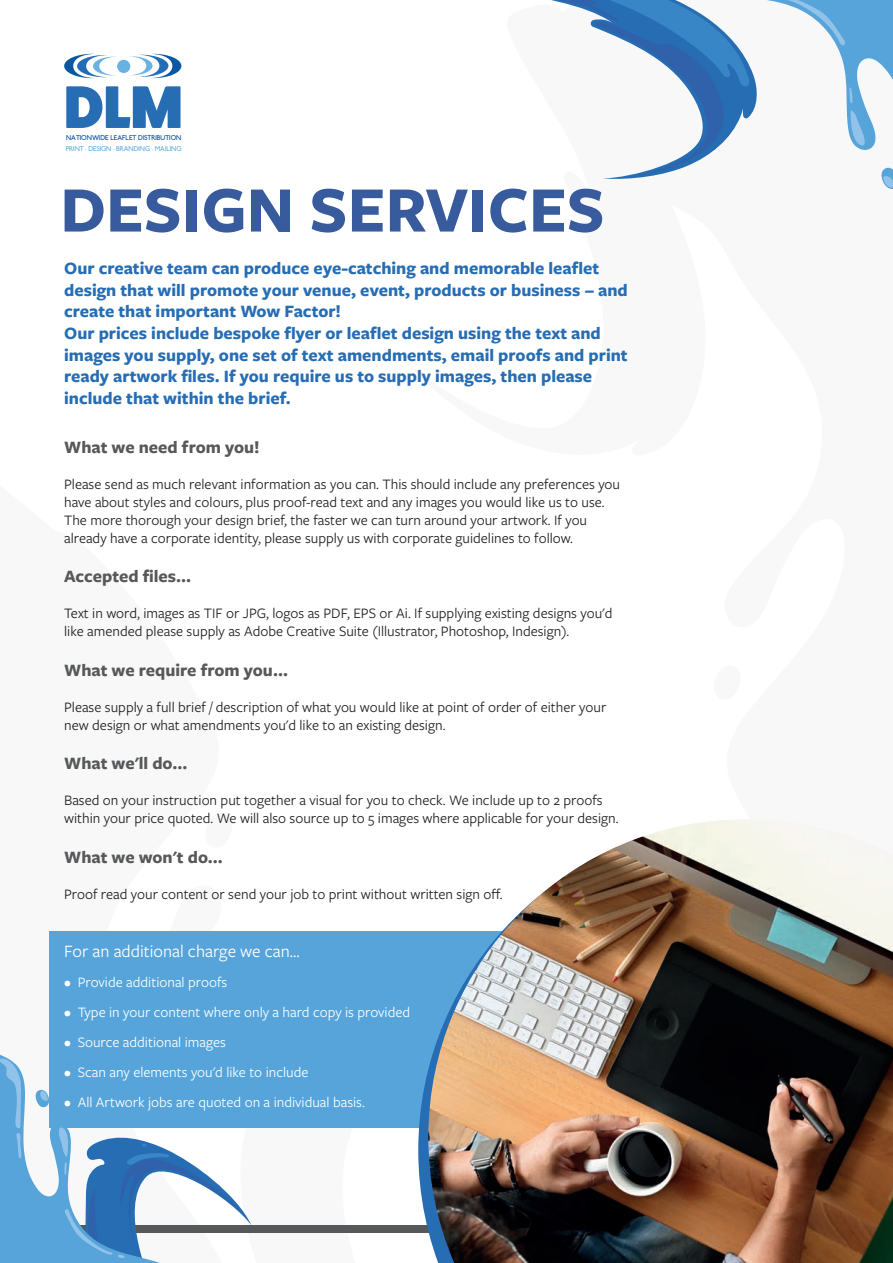
<style>
.page{position:relative;width:893px;height:1263px;background:#fff}
.page>*{position:absolute;margin:0;border:0;box-sizing:border-box;transform-origin:0 0}
.t1{font:700 67.2px "Freight Sans Pro";color:#375b9d}
.t2{font:800 60.3px "Fat Frank";color:#266db4}
.t3{font:700 18px/21.6px "Freight Sans Pro";color:#266db4}
.t4{font:700 18px "Freight Sans Pro";color:#57585a}
.t5{font:18px "Freight Sans Pro";color:#fff}
.t6{font:15px/18px "Freight Sans Pro";color:#231f20}
.t7{font:15px "Freight Sans Pro";color:#fff}
.t8{font:7.05px "Railway";color:#0a58a2}
.t9{font:7.05px "Railway";color:#69b1e1}
</style>
<div class="page">
<div style="left:49px;top:931px;width:462px;height:197px;background:#56a4da"></div>
<div style="left:117px;top:60px;width:13px;height:13px;background:#69b1e1;border-radius:50%"></div>
<svg style="left:129px;top:54px;width:52px;height:24px"></svg>
<svg style="left:64px;top:54px;width:52px;height:24px"></svg>
<svg style="left:767px;top:0;width:126px;height:150px"></svg>
<svg style="left:851px;top:110px;width:14px;height:35px"></svg>
<svg style="left:849px;top:87px;width:3px;height:16px"></svg>
<svg style="left:881px;top:167px;width:12px;height:22px"></svg>
<svg style="left:787px;top:0;width:58px;height:45px"></svg>
<svg style="left:551px;top:0;width:206px;height:179px"></svg>
<svg style="left:561px;top:0;width:188px;height:175px"></svg>
<svg style="left:319px;top:1225px;width:99px;height:8px"></svg>
<svg style="left:0;top:1054px;width:319px;height:209px;fill:#56a4da"></svg>
<svg style="left:36px;top:1090px;width:13px;height:18px"></svg>
<svg style="left:59px;top:1127px;width:182px;height:131px"></svg>
<svg style="left:0;top:1058px;width:21px;height:100px;background:#6aaedf"></svg>
<svg style="left:418px;top:1072px;width:10px;height:161px;fill:#266db4"></svg>
<img style="left:428px;top:819px;width:465px;height:444px">
<h2 class="t2" style="left:64px;top:73px;width:120px">DLM</h2>
<p class="t8" style="left:66px;top:134px;width:117px">NATIONWIDE LEAFLET DISTRIBUTION</p>
<p class="t9" style="left:66px;top:144px;width:117px">PRINT · DESIGN · BRANDING · MAILING</p>
<h1 class="t1" style="left:60px;top:163px;width:546px">DESIGN SERVICES</h1>
<p class="t3" style="left:64px;top:257px;width:565px">Our creative team can produce eye-catching and memorable leaflet design that will promote your venue, event, products or business – and create that important Wow Factor!<br>Our prices include bespoke flyer or leaflet design using the text and images you supply, one set of text amendments, email proofs and print ready artwork files. If you require us to supply images, then please include that within the brief.</p>
<p class="t4" style="left:64px;top:434px;width:197px">What we need from you!</p>
<p class="t6" style="left:64px;top:474px;width:557px">Please send as much relevant information as you can. This should include any preferences you have about styles and colours, plus proof-read text and any images you would like us to use.<br>The more thorough your design brief, the faster we can turn around your artwork. If you already have a corporate identity, please supply us with corporate guidelines to follow.</p>
<p class="t4" style="left:64px;top:564px;width:129px">Accepted files...</p>
<p class="t6" style="left:64px;top:604px;width:550px">Text in word, images as TIF or JPG, logos as PDF, EPS or Ai. If supplying existing designs you'd like amended please supply as Adobe Creative Suite (Illustrator, Photoshop, Indesign).</p>
<p class="t4" style="left:64px;top:657px;width:225px">What we require from you...</p>
<p class="t6" style="left:64px;top:697px;width:544px">Please supply a full brief / description of what you would like at point of order of either your new design or what amendments you'd like to an existing design.</p>
<p class="t4" style="left:64px;top:751px;width:125px">What we'll do...</p>
<p class="t6" style="left:64px;top:791px;width:556px">Based on your instruction put together a visual for you to check. We include up to 2 proofs within your price quoted. We will also source up to 5 images where applicable for your design.</p>
<p class="t4" style="left:64px;top:845px;width:160px">What we won't do...</p>
<p class="t6" style="left:64px;top:884px;width:440px">Proof read your content or send your job to print without written sign off.</p>
<p class="t5" style="left:64px;top:939px;width:237px">For an additional charge we can...</p>
<p class="t7" style="left:64px;top:972px;width:165px">• Provide additional proofs</p>
<p class="t7" style="left:64px;top:1002px;width:348px">• Type in your content where only a hard copy is provided</p>
<p class="t7" style="left:64px;top:1032px;width:163px">• Source additional images</p>
<p class="t7" style="left:64px;top:1062px;width:246px">• Scan any elements you'd like to include</p>
<p class="t7" style="left:64px;top:1092px;width:302px">• All Artwork jobs are quoted on a individual basis.</p>
</div>
